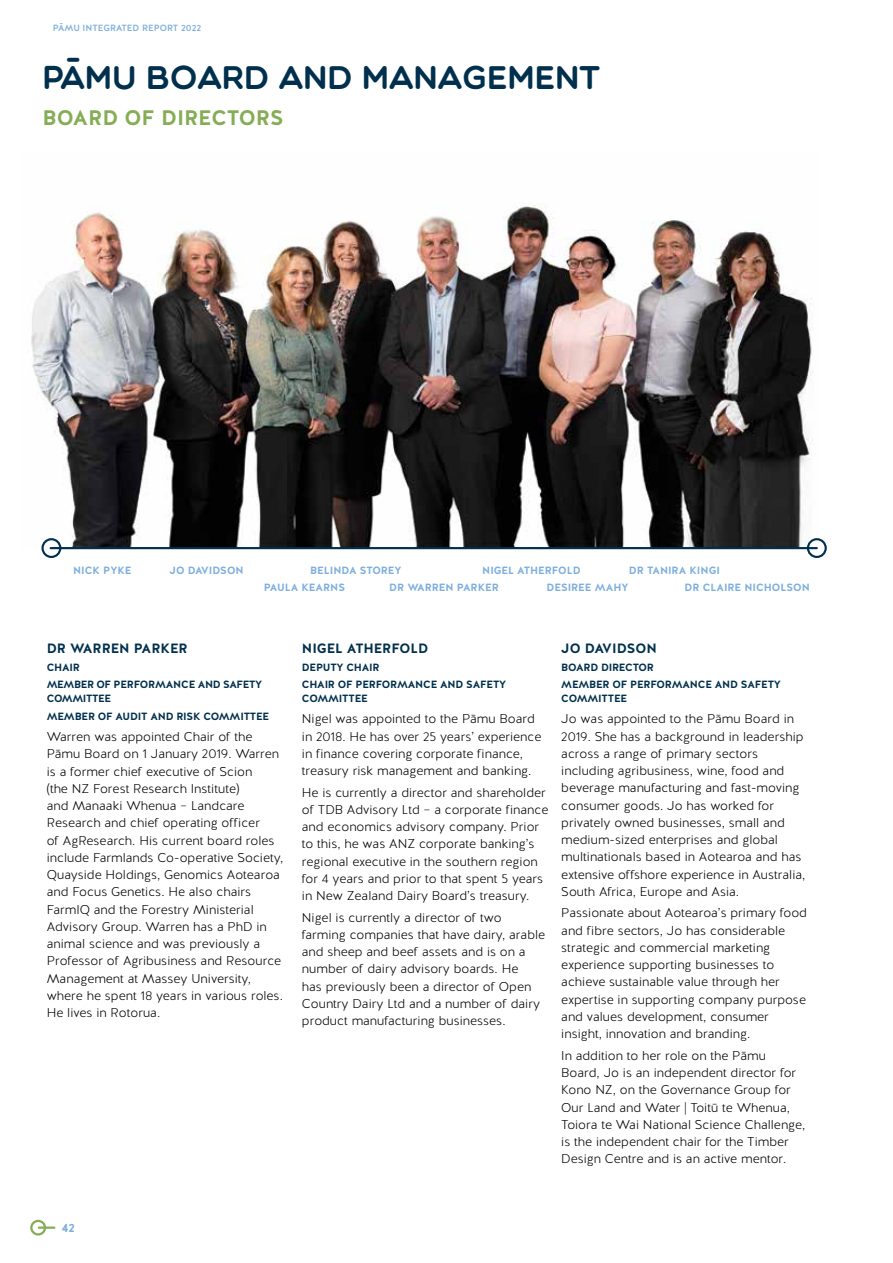
<style>
.page{position:relative;width:893px;height:1263px;background:#fff}
.page>*{position:absolute;margin:0;border:0;box-sizing:border-box;transform-origin:0 0}
.t1{font:33px "Multicolore";color:#00304d}
.t2{font:700 21px "Halis R";color:#85ad56}
.t3{font:700 13.5px "Halis R";color:#00304d}
.t4{font:300 12.75px/17.2px "Halis R";color:#000}
.t5{font:700 12px "Halis R";color:#7eafde}
.t6{font:700 10.5px/17.7px "Halis R";letter-spacing:-.02em;color:#00304d}
.t7{font:700 10.5px "Halis R";color:#7eafde}
.t8{font:700 10.5px/17.7px "Halis R";letter-spacing:-.04em;color:#00304d}
.t9{font:500 9px "Halis R";color:#7eafde}
</style>
<div class="page">
<img style="left:31px;top:203px;width:787px;height:345px">
<div style="left:30px;top:1220px;width:16px;height:15px;border:2px solid #85ad56;border-radius:50%"></div>
<hr style="left:39px;top:1226px;width:15px;height:3px;background:#85ad56">
<hr style="left:51px;top:547px;width:766px;height:2px;background:#00304d">
<div style="left:41px;top:538px;width:20px;height:20px;border:2px solid #00304d;border-radius:50%"></div>
<div style="left:807px;top:538px;width:20px;height:20px;border:2px solid #00304d;border-radius:50%"></div>
<p class="t9" style="left:53px;top:22px;width:150px">PĀMU INTEGRATED REPORT 2022</p>
<h1 class="t1" style="left:65px;top:39px;width:17px">-</h1>
<h1 class="t1" style="left:43px;top:57px;width:560px">PAMU BOARD AND MANAGEMENT</h1>
<h2 class="t2" style="left:43px;top:104px;width:242px">BOARD OF DIRECTORS</h2>
<p class="t7" style="left:73px;top:563px;width:60px">NICK PYKE</p>
<p class="t7" style="left:169px;top:563px;width:76px">JO DAVIDSON</p>
<p class="t7" style="left:310px;top:563px;width:93px">BELINDA STOREY</p>
<p class="t7" style="left:482px;top:563px;width:100px">NIGEL ATHERFOLD</p>
<p class="t7" style="left:629px;top:563px;width:93px">DR TANIRA KINGI</p>
<p class="t7" style="left:264px;top:580px;width:83px">PAULA KEARNS</p>
<p class="t7" style="left:547px;top:580px;width:84px">DESIREE MAHY</p>
<p class="t7" style="left:685px;top:580px;width:127px">DR CLAIRE NICHOLSON</p>
<p class="t7" style="left:389px;top:580px;width:111px">DR WARREN PARKER</p>
<p class="t3" style="left:47px;top:639px;width:142px">DR WARREN PARKER</p>
<p class="t8" style="left:47px;top:658px;width:217px">CHAIR<br>MEMBER OF PERFORMANCE AND SAFETY</p>
<p class="t6" style="left:47px;top:690px;width:224px">COMMITTEE<br>MEMBER OF AUDIT AND RISK COMMITTEE</p>
<p class="t4" style="left:47px;top:729px;width:238px">Warren was appointed Chair of the Pāmu Board on 1 January 2019. Warren is a former chief executive of Scion<br>(the NZ Forest Research Institute)<br>and Manaaki Whenua – Landcare Research and chief operating officer<br>of AgResearch. His current board roles include Farmlands Co-operative Society, Quayside Holdings, Genomics Aotearoa and Focus Genetics. He also chairs FarmIQ and the Forestry Ministerial Advisory Group. Warren has a PhD in animal science and was previously a Professor of Agribusiness and Resource Management at Massey University, where he spent 18 years in various roles.<br>He lives in Rotorua.</p>
<p class="t3" style="left:302px;top:639px;width:128px">NIGEL ATHERFOLD</p>
<p class="t6" style="left:302px;top:658px;width:206px">DEPUTY CHAIR<br>CHAIR OF PERFORMANCE AND SAFETY</p>
<p class="t6" style="left:302px;top:690px;width:67px">COMMITTEE</p>
<p class="t4" style="left:302px;top:711px;width:241px">Nigel was appointed to the Pāmu Board in 2018. He has over 25 years’ experience in finance covering corporate finance, treasury risk management and banking.</p>
<p class="t4" style="left:302px;top:784px;width:248px">He is currently a director and shareholder of TDB Advisory Ltd – a corporate finance and economics advisory company. Prior to this, he was ANZ corporate banking’s regional executive in the southern region for 4 years and prior to that spent 5 years in New Zealand Dairy Board’s treasury.</p>
<p class="t4" style="left:302px;top:909px;width:245px">Nigel is currently a director of two farming companies that have dairy, arable and sheep and beef assets and is on a number of dairy advisory boards. He<br>has previously been a director of Open Country Dairy Ltd and a number of dairy product manufacturing businesses.</p>
<p class="t3" style="left:561px;top:639px;width:97px">JO DAVIDSON</p>
<p class="t6" style="left:561px;top:658px;width:221px">BOARD DIRECTOR<br>MEMBER OF PERFORMANCE AND SAFETY</p>
<p class="t6" style="left:561px;top:690px;width:67px">COMMITTEE</p>
<p class="t4" style="left:561px;top:711px;width:246px">Jo was appointed to the Pāmu Board in 2019. She has a background in leadership across a range of primary sectors including agribusiness, wine, food and beverage manufacturing and fast-moving consumer goods. Jo has worked for privately owned businesses, small and medium-sized enterprises and global multinationals based in Aotearoa and has extensive offshore experience in Australia, South Africa, Europe and Asia.</p>
<p class="t4" style="left:561px;top:905px;width:247px">Passionate about Aotearoa’s primary food and fibre sectors, Jo has considerable strategic and commercial marketing experience supporting businesses to achieve sustainable value through her expertise in supporting company purpose and values development, consumer insight, innovation and branding.</p>
<p class="t4" style="left:561px;top:1047px;width:246px">In addition to her role on the Pāmu Board, Jo is an independent director for Kono NZ, on the Governance Group for Our Land and Water | Toitū te Whenua, Toiora te Wai National Science Challenge, is the independent chair for the Timber Design Centre and is an active mentor.</p>
<p class="t5" style="left:62px;top:1220px;width:15px">42</p>
</div>
